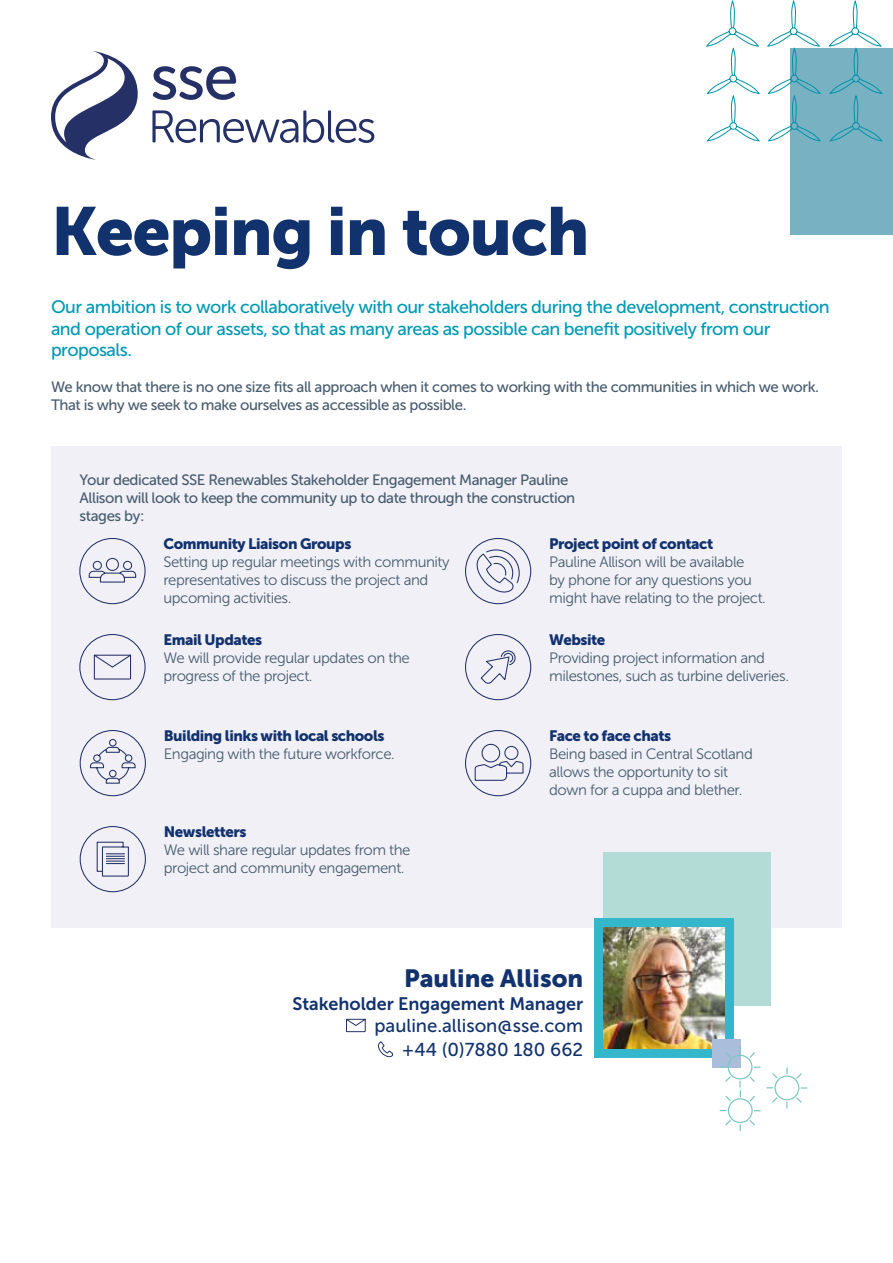
<style>
.page{position:relative;width:893px;height:1263px;background:#fff}
.page>*{position:absolute;margin:0;border:0;box-sizing:border-box;transform-origin:0 0}
.t1{font:67.5px "Museo Sans 900";letter-spacing:-.02em;color:#12326e}
.t2{font:24.75px "Museo Sans 900";color:#12326e}
.t3{font:18.6px "Museo Sans 500";color:#12326e}
.t4{font:18px/21.6px "Museo Sans 500";letter-spacing:-.03em;color:#0099b3}
.t5{font:18px "Museo Sans 700";color:#12326e}
.t6{font:15px/18px "Museo Sans 300";letter-spacing:-.03em;color:#475c6d}
.t7{font:15px/18px "Museo Sans 500";letter-spacing:-.03em;color:#485c6e}
.t8{font:15px "Museo Sans 900";letter-spacing:-.03em;color:#12326e}
</style>
<div class="page">
<svg style="left:51px;top:51px;width:323px;height:109px"></svg>
<div style="left:791px;top:48px;width:102px;height:186px;background:#77b1c2"></div>
<svg style="left:706px;top:1px;width:177px;height:141px"></svg>
<div style="left:51px;top:446px;width:791px;height:482px;background:#f0f0f6"></div>
<svg style="left:79px;top:538px;width:67px;height:67px"></svg>
<svg style="left:465px;top:538px;width:67px;height:67px"></svg>
<svg style="left:79px;top:634px;width:67px;height:67px"></svg>
<svg style="left:465px;top:634px;width:67px;height:67px"></svg>
<svg style="left:79px;top:826px;width:67px;height:67px"></svg>
<svg style="left:79px;top:730px;width:67px;height:67px"></svg>
<svg style="left:465px;top:730px;width:67px;height:67px"></svg>
<div style="left:603px;top:852px;width:168px;height:154px;background:#b3dcd6"></div>
<div style="left:594px;top:918px;width:140px;height:140px;background:#34b6cb"></div>
<img style="left:603px;top:927px;width:122px;height:121px">
<div style="left:713px;top:1039px;width:28px;height:28px;background:#aabdda"></div>
<svg style="left:719px;top:1046px;width:89px;height:86px"></svg>
<svg style="left:378px;top:1041px;width:16px;height:17px"></svg>
<svg style="left:346px;top:1018px;width:20px;height:14px"></svg>
<h1 class="t1" style="left:51px;top:193px;width:540px">Keeping in touch</h1>
<p class="t4" style="left:51px;top:296px;width:780px">Our ambition is to work collaboratively with our stakeholders during the development, construction and operation of our assets, so that as many areas as possible can benefit positively from our proposals.</p>
<p class="t7" style="left:51px;top:378px;width:769px">We know that there is no one size fits all approach when it comes to working with the communities in which we work.<br>That is why we seek to make ourselves as accessible as possible.</p>
<p class="t7" style="left:80px;top:471px;width:497px">Your dedicated SSE Renewables Stakeholder Engagement Manager Pauline<br>Allison will look to keep the community up to date through the construction stages by:</p>
<p class="t8" style="left:163px;top:535px;width:189px">Community Liaison Groups</p>
<p class="t6" style="left:163px;top:553px;width:288px">Setting up regular meetings with community representatives to discuss the project and upcoming activities.</p>
<p class="t8" style="left:549px;top:535px;width:166px">Project point of contact</p>
<p class="t6" style="left:549px;top:553px;width:218px">Pauline Allison will be available<br>by phone for any questions you might have relating to the project.</p>
<p class="t8" style="left:163px;top:631px;width:100px">Email Updates</p>
<p class="t6" style="left:163px;top:649px;width:248px">We will provide regular updates on the progress of the project.</p>
<p class="t8" style="left:164px;top:727px;width:222px">Building links with local schools</p>
<p class="t6" style="left:164px;top:745px;width:233px">Engaging with the future workforce.</p>
<p class="t8" style="left:164px;top:823px;width:84px">Newsletters</p>
<p class="t6" style="left:164px;top:841px;width:248px">We will share regular updates from the project and community engagement.</p>
<p class="t8" style="left:549px;top:631px;width:58px">Website</p>
<p class="t6" style="left:549px;top:649px;width:241px">Providing project information and milestones, such as turbine deliveries.</p>
<p class="t8" style="left:549px;top:727px;width:124px">Face to face chats</p>
<p class="t6" style="left:549px;top:745px;width:205px">Being based in Central Scotland allows the opportunity to sit down for a cuppa and blether.</p>
<h2 class="t2" style="left:404px;top:965px;width:181px">Pauline Allison</h2>
<p class="t5" style="left:292px;top:993px;width:292px">Stakeholder Engagement Manager</p>
<p class="t3" style="left:374px;top:1016px;width:210px">pauline.allison@sse.com</p>
<p class="t3" style="left:402px;top:1039px;width:183px">+44 (0)7880 180 662</p>
</div>
